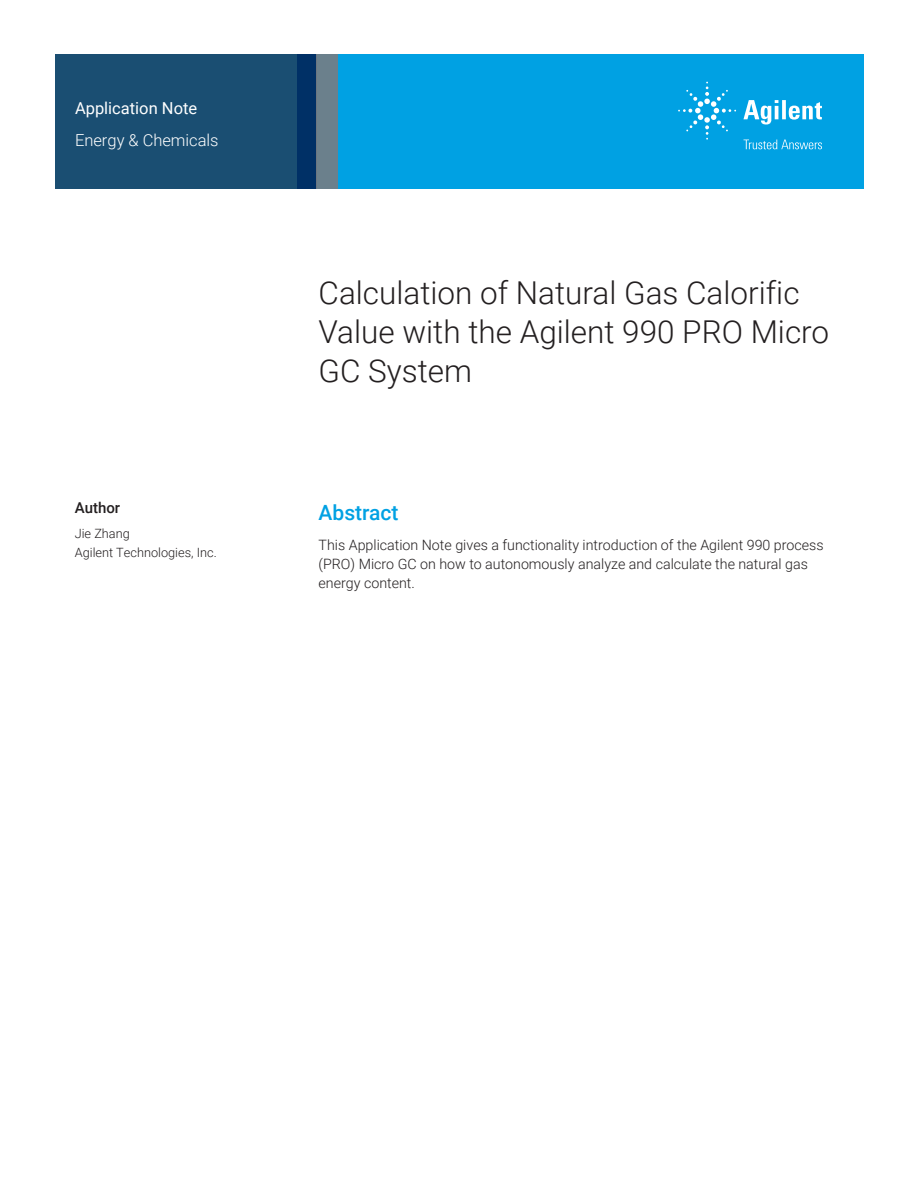
<style>
.page{position:relative;width:918px;height:1188px;background:#fff}
.page>*{position:absolute;margin:0;border:0;box-sizing:border-box;transform-origin:0 0}
.t1{font:300 31.5px/39px "Roboto";color:#231f20}
.Header_1{font:500 21px "Roboto";color:#00a1e3}
.Area_Identifier{font:300 16.5px "Roboto";color:#fff}
.Doctype{font:16.5px "Roboto";color:#fff}
.DATA_author_title{font:500 15px "Roboto";color:#231f20}
.Text{font:300 14.25px/18.8px "Roboto";color:#231f20}
.DATA_author_name___i{font:300 12.75px/18.8px "Roboto";color:#231f20}
</style>
<div class="page">
<div style="left:297px;top:54px;width:567px;height:135px;background:#00a1e3"></div>
<svg style="left:55px;top:54px;width:261px;height:135px;background:#184b71"></svg>
<div style="left:316px;top:54px;width:22px;height:135px;background:#6b808c"></div>
<svg style="left:743px;top:100px;width:79px;height:25px"></svg>
<svg style="left:678px;top:82px;width:58px;height:58px"></svg>
<svg style="left:744px;top:140px;width:78px;height:9px"></svg>
<p class="Doctype" style="left:75px;top:96px;width:124px">Application Note</p>
<p class="Area_Identifier" style="left:75px;top:129px;width:145px">Energy &amp; Chemicals</p>
<p class="DATA_author_title" style="left:75px;top:498px;width:47px">Author</p>
<p class="DATA_author_name___i" style="left:75px;top:524px;width:143px">Jie Zhang<br>Agilent Technologies, Inc.</p>
<p class="t1" style="left:319px;top:272px;width:512px">Calculation of Natural Gas Calorific<br>Value with the Agilent 990 PRO Micro<br>GC System</p>
<p class="Header_1" style="left:319px;top:498px;width:82px">Abstract</p>
<p class="Text" style="left:319px;top:535px;width:507px">This Application Note gives a functionality introduction of the Agilent 990 process (PRO) Micro GC on how to autonomously analyze and calculate the natural gas energy content.</p>
</div>
